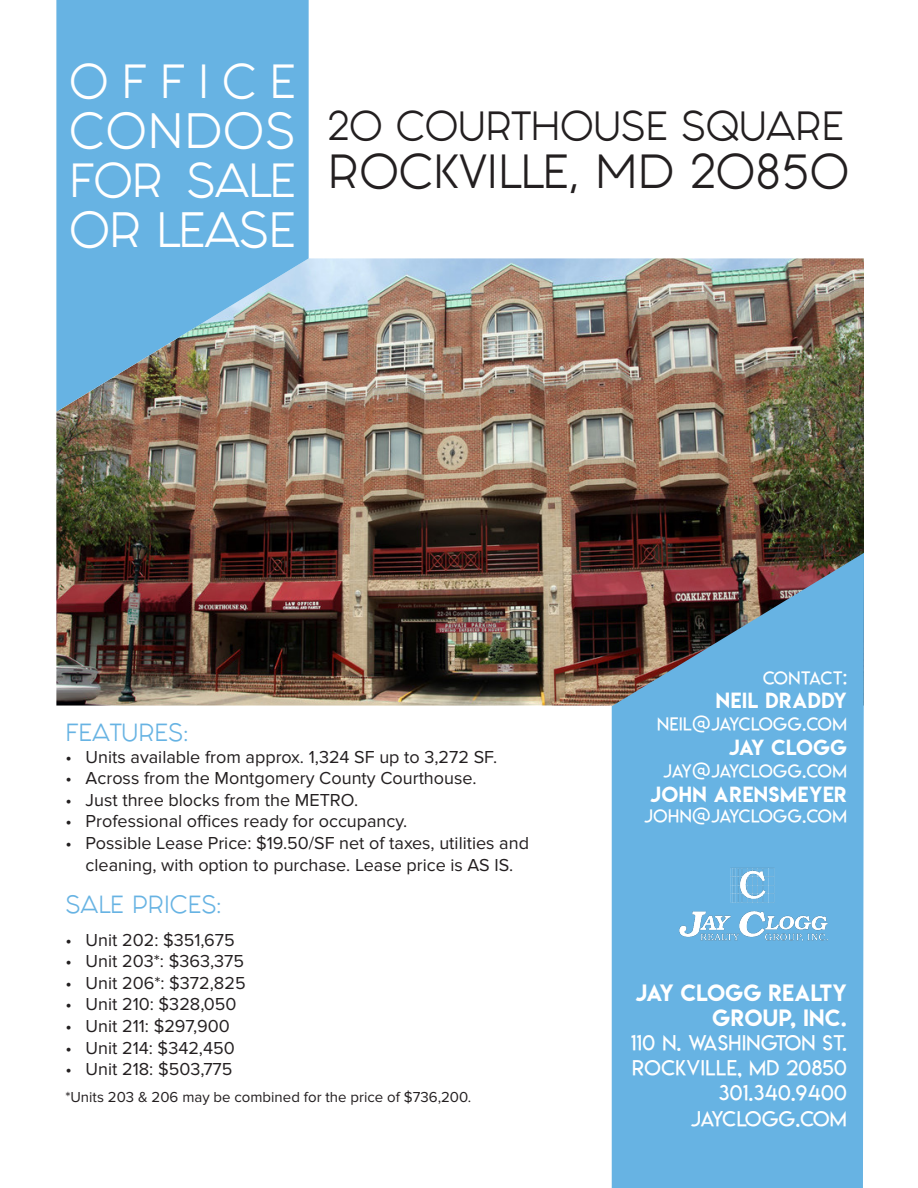
<style>
.page{position:relative;width:918px;height:1188px;background:#fff}
.page>*{position:absolute;margin:0;border:0;box-sizing:border-box;transform-origin:0 0}
.t1{font:42px "Fashion Fetish";color:#fff}
.t2{font:40.5px "Fashion Fetish";color:#231f20}
.t3{font:40.5px "Fashion Fetish";letter-spacing:.145em;color:#fff}
.t4{font:34.5px "Fashion Fetish";letter-spacing:-.01em;color:#231f20}
.t5{font:21px "Lemon Milklight";letter-spacing:.025em;color:#fff}
.t6{font:21px "Lemon Milk";letter-spacing:.025em;color:#fff}
.t7{font:21px "Fashion Fetish";color:#67b3e3}
.t8{font:21px "Lemon Milklight";letter-spacing:-.025em;color:#fff}
.t9{font:19.5px "Lemon Milk";letter-spacing:.035em;color:#fff}
.t10{font:19.5px "Lemon Milk";letter-spacing:.01em;color:#fff}
.t11{font:18px/21.6px "Proxima Nova";color:#231f20;text-align:center}
.t12{font:18px "Lemon Milklight";letter-spacing:.035em;color:#fff}
.t13{font:18px "Lemon Milklight";letter-spacing:-.015em;color:#fff}
.t14{font:18px "Lemon Milklight";letter-spacing:.01em;color:#fff}
.t15{font:15px "Proxima Nova";color:#231f20}
.s1{font-family:"Proxima Nova"}
</style>
<div class="page">
<img style="left:56px;top:258px;width:808px;height:448px">
<svg style="left:612px;top:553px;width:252px;height:635px;background:#65a1ca"></svg>
<svg style="left:56px;top:0;width:253px;height:412px;background:#70abcf"></svg>
<img style="left:652px;top:857px;width:203px;height:95px">
<p class="t3" style="left:69px;top:49px;width:228px">OFFICE</p>
<p class="t1" style="left:69px;top:98px;width:228px">CONDOS</p>
<p class="t3" style="left:69px;top:148px;width:228px">FOR SALE</p>
<p class="t1" style="left:69px;top:197px;width:228px">OR LEASE</p>
<p class="t4" style="left:328px;top:98px;width:518px">2O COURTHOUSE SQUARE</p>
<p class="t2" style="left:328px;top:140px;width:523px">ROCKVILLE, MD 2O85O</p>
<p class="t7" style="left:65px;top:716px;width:124px">FEATURES<span class="s1">:</span></p>
<p class="t11" style="left:65px;top:746px;width:434px">• Units available from approx. 1,324 SF up to 3,272 SF.</p>
<p class="t11" style="left:65px;top:768px;width:413px">• Across from the Montgomery County Courthouse.</p>
<p class="t11" style="left:65px;top:789px;width:294px">• Just three blocks from the METRO.</p>
<p class="t11" style="left:65px;top:811px;width:343px">• Professional offices ready for occupancy.</p>
<p class="t11" style="left:65px;top:832px;width:465px">• Possible Lease Price: $19.50/SF net of taxes, utilities and cleaning, with option to purchase. Lease price is AS IS.</p>
<p class="t7" style="left:65px;top:888px;width:158px">SALE PRICES<span class="s1">:</span></p>
<p class="t11" style="left:65px;top:929px;width:171px">• Unit 202: $351,675</p>
<p class="t11" style="left:65px;top:951px;width:180px">• Unit 203*: $363,375</p>
<p class="t11" style="left:65px;top:972px;width:182px">• Unit 206*: $372,825</p>
<p class="t11" style="left:65px;top:994px;width:173px">• Unit 210: $328,050</p>
<p class="t11" style="left:65px;top:1015px;width:166px">• Unit 211: $297,900</p>
<p class="t11" style="left:65px;top:1037px;width:171px">• Unit 214: $342,450</p>
<p class="t11" style="left:65px;top:1059px;width:169px">• Unit 218: $503,775</p>
<p class="t15" style="left:65px;top:1089px;width:407px">*Units 203 &amp; 206 may be combined for the price of $736,200.</p>
<p class="t14" style="left:763px;top:667px;width:85px">CONTACT:</p>
<p class="t9" style="left:716px;top:686px;width:133px">NEIL DRADDY</p>
<p class="t12" style="left:657px;top:713px;width:191px">NEIL@JAYCLOGG.COM</p>
<p class="t10" style="left:729px;top:733px;width:120px">JAY CLOGG</p>
<p class="t13" style="left:663px;top:760px;width:185px">JAY@JAYCLOGG.COM</p>
<p class="t9" style="left:650px;top:780px;width:198px">JOHN ARENSMEYER</p>
<p class="t12" style="left:644px;top:805px;width:204px">JOHN@JAYCLOGG.COM</p>
<p class="t6" style="left:636px;top:977px;width:213px">JAY CLOGG REALTY</p>
<p class="t6" style="left:713px;top:1003px;width:136px">GROUP, INC.</p>
<p class="t5" style="left:631px;top:1030px;width:217px">110 N. WASHINGTON ST.</p>
<p class="t5" style="left:632px;top:1055px;width:216px">ROCKVILLE, MD 20850</p>
<p class="t5" style="left:719px;top:1080px;width:129px">301.340.9400</p>
<p class="t8" style="left:691px;top:1106px;width:158px">JAYCLOGG.COM</p>
</div>
